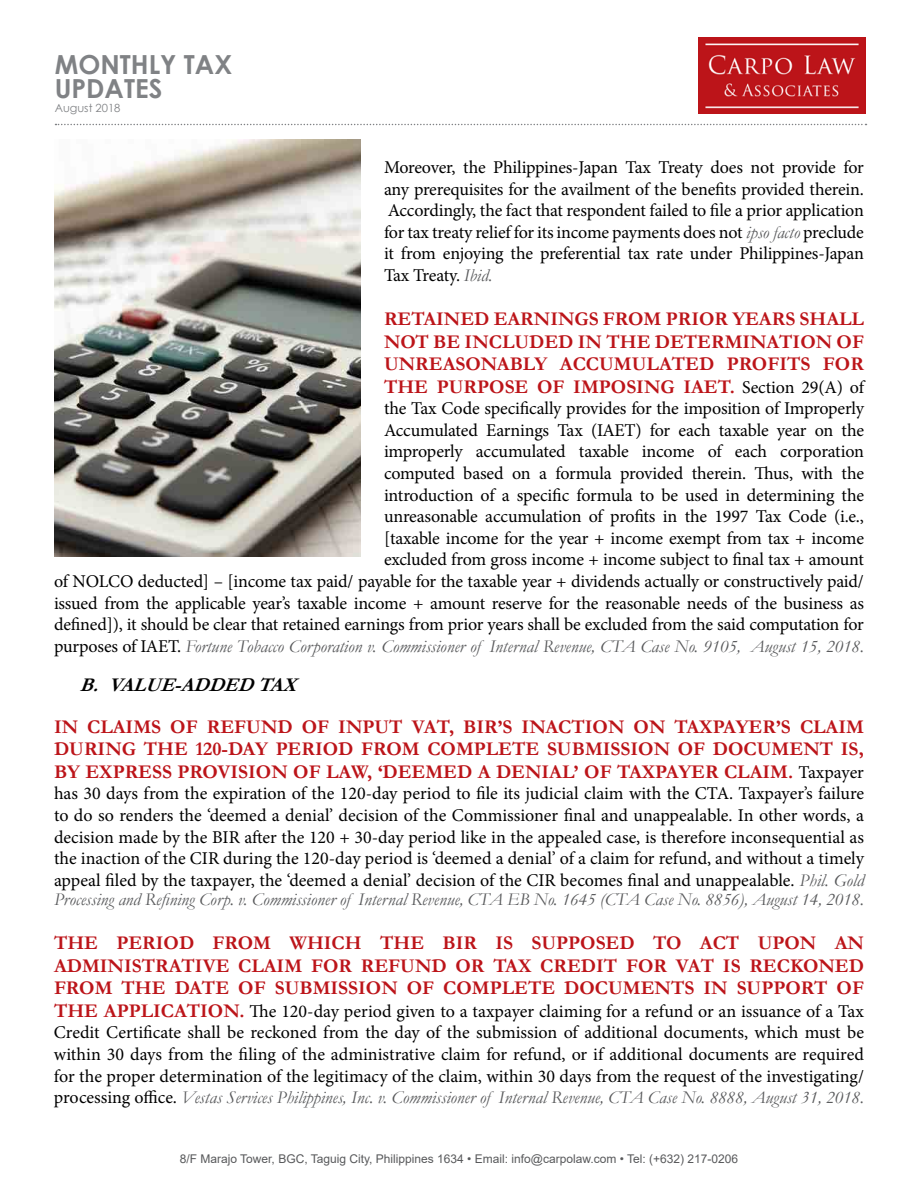
<style>
.page{position:relative;width:918px;height:1188px;background:#fff}
.page>*{position:absolute;margin:0;border:0;box-sizing:border-box;transform-origin:0 0}
.t1{font:700 26.25px/23.2px "Century Gothic";color:#808285}
.t2{font:700 19.5px/22.5px "Garamond";color:#bc1419;text-align:justify}
.t3{font:italic 700 19.5px "Garamond";color:#000}
.t4{font:18px/21.6px "Minion Pro";letter-spacing:-.01em;color:#000;text-align:justify}
.t5{font:italic 18px "Garamond";color:#58595b}
.t6{font:12px "Arial";color:#58595b}
.t7{font:11.25px "Century Gothic";color:#808285}
.s1{font-family:"Garamond";font-style:italic;color:#58595b}
.s2{font-family:"Minion Pro";font-weight:400;font-size:18px;color:#000}
.s3{font-family:"Minion Pro";font-style:normal;color:#000}
.s4{font-family:"Garamond";font-weight:700;font-size:19.5px;color:#bc1419}
</style>
<div class="page">
<img style="left:55px;top:140px;width:306px;height:416px">
<svg style="left:56px;top:124px;width:811px;height:1px"></svg>
<img style="left:698px;top:38px;width:168px;height:75px">
<h1 class="t1" style="left:55px;top:52px;width:179px">MONTHLY TAX<br>UPDATES</h1>
<p class="t7" style="left:55px;top:100px;width:67px">August 2018</p>
<p class="t4" style="left:384px;top:157px;width:482px">Moreover, the Philippines-Japan Tax Treaty does not provide for any prerequisites for the availment of the benefits provided therein.<br>Accordingly, the fact that respondent failed to file a prior application for tax treaty relief for its income payments does not <span class="s1">ipso facto</span> preclude it from enjoying the preferential tax rate under Philippines-Japan Tax Treaty. <span class="s1">Ibid.</span></p>
<p class="t2" style="left:384px;top:308px;width:482px">RETAINED EARNINGS FROM PRIOR YEARS SHALL NOT BE INCLUDED IN THE DETERMINATION OF UNREASONABLY ACCUMULATED PROFITS FOR THE PURPOSE OF IMPOSING IAET. <span class="s2">Section 29(A) of</span></p>
<p class="t4" style="left:54px;top:398px;width:812px;text-align:right">the Tax Code specifically provides for the imposition of Improperly<br>Accumulated Earnings Tax (IAET) for each taxable year on the<br>improperly accumulated taxable income of each corporation<br>computed based on a formula provided therein. Thus, with the<br>introduction of a specific formula to be used in determining the<br>unreasonable accumulation of profits in the 1997 Tax Code (i.e.,<br>[taxable income for the year + income exempt from tax + income<br>excluded from gross income + income subject to final tax + amount<br>of NOLCO deducted] – [income tax paid/ payable for the taxable year + dividends actually or constructively paid/ issued from the applicable year’s taxable income + amount reserve for the reasonable needs of the business as defined]), it should be clear that retained earnings from prior years shall be excluded from the said computation for</p>
<p class="t5" style="left:54px;top:634px;width:812px"><span class="s3">purposes of IAET.</span> Fortune Tobacco Corporation v. Commissioner of Internal Revenue, CTA Case No. 9105, August 15, 2018.</p>
<p class="t3" style="left:80px;top:671px;width:227px">B. VALUE-ADDEDTAX</p>
<p class="t2" style="left:54px;top:715px;width:812px">IN CLAIMS OF REFUND OF INPUT VAT, BIR’S INACTION ON TAXPAYER’S CLAIM DURING THE 120-DAY PERIOD FROM COMPLETE SUBMISSION OF DOCUMENT IS, BY EXPRESS PROVISION OF LAW, ‘DEEMED A DENIAL’ OF TAXPAYER CLAIM. <span class="s2">Taxpayer</span></p>
<p class="t4" style="left:54px;top:783px;width:812px">has 30 days from the expiration of the 120-day period to file its judicial claim with the CTA. Taxpayer’s failure to do so renders the ‘deemed a denial’ decision of the Commissioner final and unappealable. In other words, a decision made by the BIR after the 120 + 30-day period like in the appealed case, is therefore inconsequential as the inaction of the CIR during the 120-day period is ‘deemed a denial’ of a claim for refund, and without a timely appeal filed by the taxpayer, the ‘deemed a denial’ decision of the CIR becomes final and unappealable. <span class="s1">Phil. Gold</span></p>
<p class="t5" style="left:54px;top:887px;width:812px">Processing and Refining Corp. v. Commissioner of Internal Revenue, CTA EB No. 1645 (CTA Case No. 8856), August 14, 2018.</p>
<p class="t2" style="left:54px;top:932px;width:812px">THE PERIOD FROM WHICH THE BIR IS SUPPOSED TO ACT UPON AN ADMINISTRATIVE CLAIM FOR REFUND OR TAX CREDIT FOR VAT IS RECKONED FROM THE DATE OF SUBMISSION OF COMPLETE DOCUMENTS IN SUPPORT OF</p>
<p class="t4" style="left:54px;top:1000px;width:812px"><span class="s4">THE APPLICATION.</span> The 120-day period given to a taxpayer claiming for a refund or an issuance of a Tax Credit Certificate shall be reckoned from the day of the submission of additional documents, which must be within 30 days from the filing of the administrative claim for refund, or if additional documents are required for the proper determination of the legitimacy of the claim, within 30 days from the request of the investigating/</p>
<p class="t5" style="left:54px;top:1085px;width:811px"><span class="s3">processing office.</span> Vestas Services Philippines, Inc. v. Commissioner of Internal Revenue, CTA Case No. 8888, August 31, 2018.</p>
<p class="t6" style="left:180px;top:1151px;width:560px">8/F Marajo Tower, BGC, Taguig City, Philippines 1634 • Email: info@carpolaw.com • Tel: (+632) 217-0206</p>
</div>
